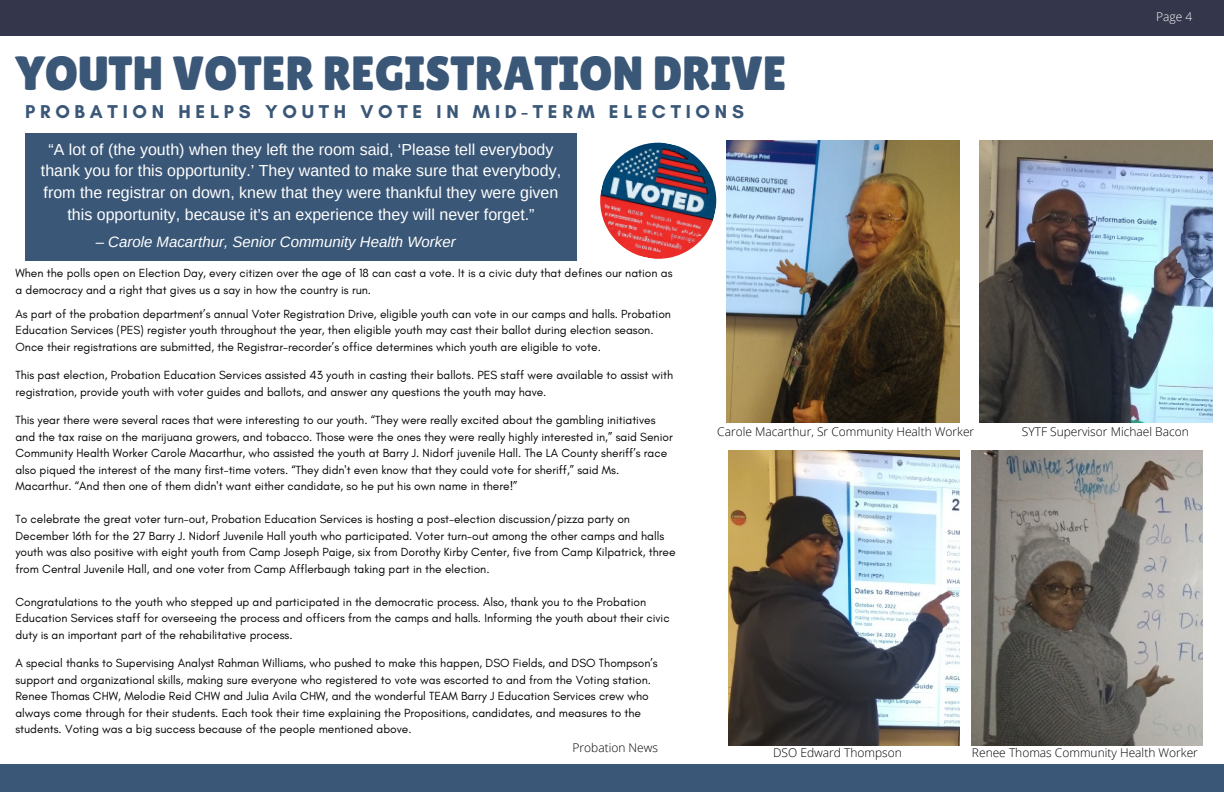
<style>
.page{position:relative;width:1224px;height:792px;background:#fff}
.page>*{position:absolute;margin:0;border:0;box-sizing:border-box;transform-origin:0 0}
.t1{font:48px "Lilita One";color:#3a5777}
.t2{font:700 18.9px "Glacial Indifference";letter-spacing:.25em;color:#3a5777}
.t3{font:16px/21.8px "Arimo";color:#fff;text-align:center}
.t4{font:italic 15px "Arimo";color:#fff}
.t5{font:12px/16.5px "Glacial Indifference";color:#000}
.t6{font:300 12px "Open Sans";color:#000}
.t7{font:300 12px "Open Sans";color:#fff}
</style>
<div class="page">
<div style="left:0;top:0;width:1224px;height:35px;background:#34364b"></div>
<div style="left:0;top:764px;width:1224px;height:28px;background:#3a5777"></div>
<img style="left:600px;top:142px;width:117px;height:117px">
<div style="left:25px;top:133px;width:552px;height:128px;background:#3a5777"></div>
<img style="left:727px;top:140px;width:232px;height:282px">
<img style="left:980px;top:140px;width:232px;height:282px">
<img style="left:728px;top:451px;width:231px;height:295px">
<img style="left:971px;top:451px;width:231px;height:295px">
<h1 class="t1" style="left:15px;top:45px;width:773px">YOUTH VOTER REGISTRATION DRIVE</h1>
<h2 class="t2" style="left:25px;top:100px;width:720px">PROBATION HELPS YOUTH VOTE IN MID-TERM ELECTIONS</h2>
<p class="t3" style="left:41px;top:138px;width:522px">“A lot of (the youth) when they left the room said, ‘Please tell everybody thank you for this opportunity.’ They wanted to make sure that everybody, from the registrar on down, knew that they were thankful they were given this opportunity, because it's an experience they will never forget.”</p>
<p class="t4" style="left:96px;top:234px;width:361px">– Carole Macarthur, Senior Community Health Worker</p>
<p class="t5" style="left:15px;top:265px;width:659px">When the polls open on Election Day, every citizen over the age of 18 can cast a vote. It is a civic duty that defines our nation as a democracy and a right that gives us a say in how the country is run.</p>
<p class="t5" style="left:15px;top:305px;width:657px">As part of the probation department’s annual Voter Registration Drive, eligible youth can vote in our camps and halls. Probation<br>Education Services (PES) register youth throughout the year, then eligible youth may cast their ballot during election season.<br>Once their registrations are submitted, the Registrar-recorder’s office determines which youth are eligible to vote.</p>
<p class="t5" style="left:15px;top:367px;width:659px">This past election, Probation Education Services assisted 43 youth in casting their ballots. PES staff were available to assist with registration, provide youth with voter guides and ballots, and answer any questions the youth may have.</p>
<p class="t7" style="left:1156px;top:8px;width:38px">Page 4</p>
<p class="t5" style="left:15px;top:412px;width:659px">This year there were several races that were interesting to our youth. “They were really excited about the gambling initiatives and the tax raise on the marijuana growers, and tobacco. Those were the ones they were really highly interested in,” said Senior Community Health Worker Carole Macarthur, who assisted the youth at Barry J. Nidorf juvenile Hall. The LA County sheriff’s race also piqued the interest of the many first-time voters. “They didn't even know that they could vote for sheriff,” said Ms.<br>Macarthur. “And then one of them didn't want either candidate, so he put his own name in there!”</p>
<p class="t5" style="left:15px;top:511px;width:662px">To celebrate the great voter turn-out, Probation Education Services is hosting a post-election discussion/pizza party on December 16th for the 27 Barry J. Nidorf Juvenile Hall youth who participated. Voter turn-out among the other camps and halls youth was also positive with eight youth from Camp Joseph Paige, six from Dorothy Kirby Center, five from Camp Kilpatrick, three from Central Juvenile Hall, and one voter from Camp Afflerbaugh taking part in the election.</p>
<p class="t5" style="left:15px;top:593px;width:656px">Congratulations to the youth who stepped up and participated in the democratic process. Also, thank you to the Probation<br>Education Services staff for overseeing the process and officers from the camps and halls. Informing the youth about their civic duty is an important part of the rehabilitative process.</p>
<p class="t5" style="left:15px;top:655px;width:644px">A special thanks to Supervising Analyst Rahman Williams, who pushed to make this happen, DSO Fields, and DSO Thompson’s support and organizational skills, making sure everyone who registered to vote was escorted to and from the Voting station.<br>Renee Thomas CHW, Melodie Reid CHW and Julia Avila CHW, and the wonderful TEAM Barry J Education Services crew who always come through for their students. Each took their time explaining the Propositions, candidates, and measures to the students. Voting was a big success because of the people mentioned above.</p>
<p class="t6" style="left:573px;top:740px;width:87px">Probation News</p>
<p class="t6" style="left:717px;top:423px;width:259px">Carole Macarthur, Sr Community Health Worker</p>
<p class="t6" style="left:1022px;top:423px;width:169px">SYTF Supervisor Michael Bacon</p>
<p class="t6" style="left:773px;top:744px;width:130px">DSO Edward Thompson</p>
<p class="t6" style="left:972px;top:744px;width:227px">Renee Thomas Community Health Worker</p>
</div>
